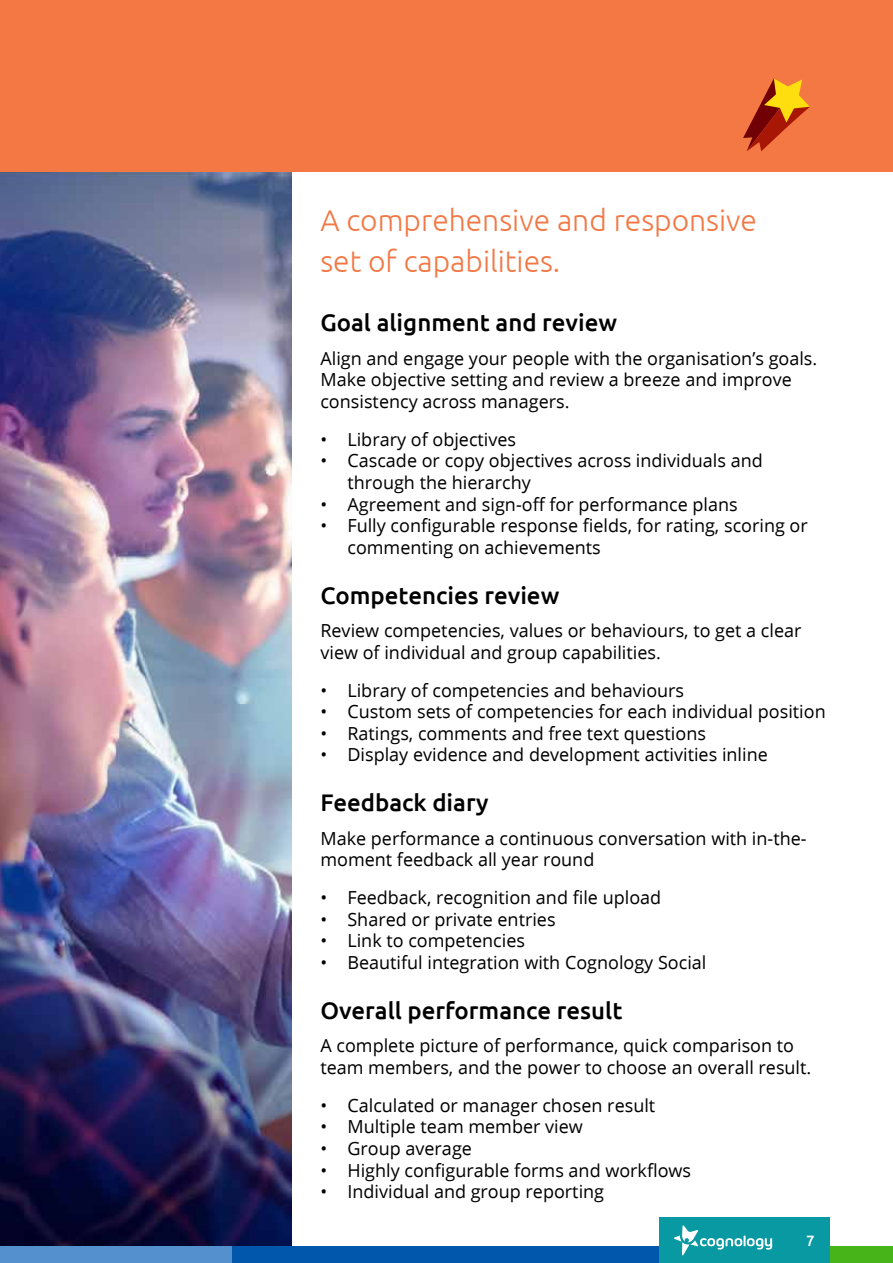
<style>
.page{position:relative;width:893px;height:1263px;background:#fff}
.page>*{position:absolute;margin:0;border:0;box-sizing:border-box;transform-origin:0 0}
.t1{font:300 30px/41.2px "Ubuntu";color:#f27845}
.t2{font:500 24px "Ubuntu";color:#000}
.t3{font:18px/21.6px "Open Sans";color:#000}
.t4{font:500 15px "Ubuntu";color:#fff}
</style>
<div class="page">
<img style="left:0;top:171px;width:291px;height:1075px">
<div style="left:0;top:0;width:893px;height:171px;background:#f47844"></div>
<svg style="left:743px;top:78px;width:67px;height:73px"></svg>
<div style="left:0;top:1246px;width:893px;height:17px;background:#5490cd"></div>
<div style="left:232px;top:1246px;width:661px;height:17px;background:#0057ab"></div>
<div style="left:830px;top:1246px;width:63px;height:17px;background:#47b51a"></div>
<div style="left:660px;top:1217px;width:170px;height:46px;background:#0899a3"></div>
<svg style="left:674px;top:1225px;width:98px;height:30px"></svg>
<h1 class="t1" style="left:320px;top:199px;width:438px">A comprehensive and responsive set of capabilities.</h1>
<h2 class="t2" style="left:320px;top:307px;width:298px">Goal alignment and review</h2>
<p class="t3" style="left:320px;top:348px;width:498px">Align and engage your people with the organisation’s goals.<br>Make objective setting and review a breeze and improve consistency across managers.</p>
<p class="t3" style="left:320px;top:429px;width:197px">• Library of objectives</p>
<p class="t3" style="left:347px;top:450px;width:417px;text-indent:-27px">• Cascade or copy objectives across individuals and through the hierarchy</p>
<p class="t3" style="left:320px;top:494px;width:419px">• Agreement and sign-off for performance plans</p>
<p class="t3" style="left:347px;top:515px;width:462px;text-indent:-27px">• Fully configurable response fields, for rating, scoring or commenting on achievements</p>
<h2 class="t2" style="left:320px;top:580px;width:240px">Competencies review</h2>
<p class="t3" style="left:320px;top:620px;width:483px">Review competencies, values or behaviours, to get a clear view of individual and group capabilities.</p>
<p class="t3" style="left:320px;top:680px;width:365px">• Library of competencies and behaviours</p>
<p class="t3" style="left:320px;top:701px;width:507px">• Custom sets of competencies for each individual position</p>
<p class="t3" style="left:320px;top:723px;width:387px">• Ratings, comments and free text questions</p>
<p class="t3" style="left:320px;top:744px;width:449px">• Display evidence and development activities inline</p>
<h2 class="t2" style="left:320px;top:787px;width:170px">Feedback diary</h2>
<p class="t3" style="left:320px;top:828px;width:488px">Make performance a continuous conversation with in-the&shy;moment feedback all year round</p>
<p class="t3" style="left:320px;top:887px;width:342px">• Feedback, recognition and file upload</p>
<p class="t3" style="left:320px;top:909px;width:237px">• Shared or private entries</p>
<p class="t3" style="left:320px;top:930px;width:206px">• Link to competencies</p>
<p class="t3" style="left:320px;top:952px;width:388px">• Beautiful integration with Cognology Social</p>
<h2 class="t2" style="left:320px;top:995px;width:303px">Overall performance result</h2>
<p class="t3" style="left:320px;top:1035px;width:492px">A complete picture of performance, quick comparison to team members, and the power to choose an overall result.</p>
<p class="t3" style="left:320px;top:1095px;width:336px">• Calculated or manager chosen result</p>
<p class="t3" style="left:320px;top:1116px;width:264px">• Multiple team member view</p>
<p class="t3" style="left:320px;top:1138px;width:153px">• Group average</p>
<p class="t3" style="left:320px;top:1160px;width:372px">• Highly configurable forms and workflows</p>
<p class="t3" style="left:320px;top:1181px;width:285px">• Individual and group reporting</p>
<p class="t4" style="left:806px;top:1231px;width:10px">7</p>
</div>
